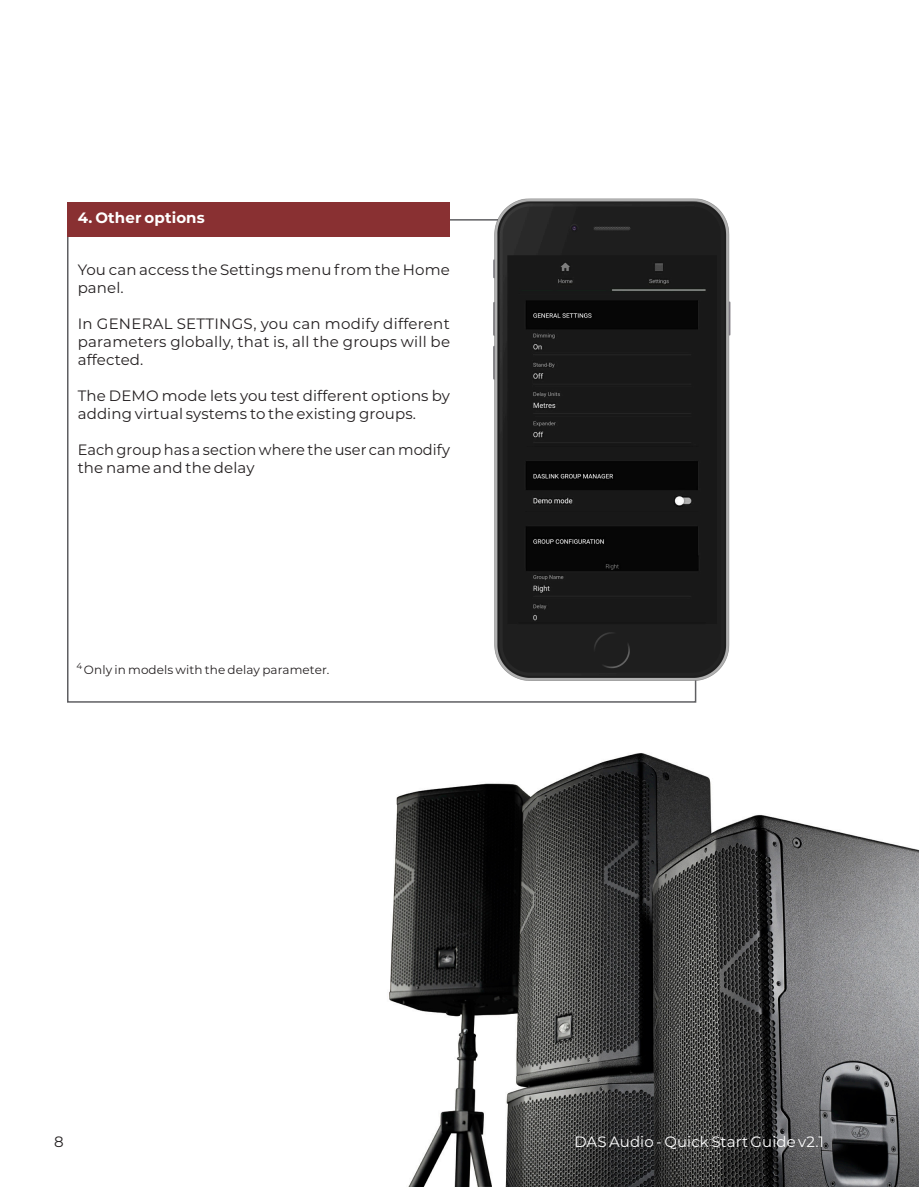
<style>
.page{position:relative;width:919px;height:1187px;background:#fff}
.page>*{position:absolute;margin:0;border:0;box-sizing:border-box;transform-origin:0 0}
.t1{font:15px/18px "Montserrat";letter-spacing:.01em;color:#231f20}
.t2{font:15px "Montserrat";letter-spacing:.005em;color:#fff}
.t3{font:700 15px "Montserrat";letter-spacing:.01em;color:#fff}
.t4{font:12px "Montserrat";letter-spacing:.01em;color:#231f20}
</style>
<div class="page">
<div style="left:67px;top:202px;width:383px;height:34px;background:#893032"></div>
<img style="left:389px;top:753px;width:529px;height:433px">
<img style="left:493px;top:198px;width:237px;height:482px">
<p class="t3" style="left:78px;top:207px;width:128px">4. Other options</p>
<p class="t1" style="left:78px;top:260px;width:374px">You can access the Settings menu from the Home panel.</p>
<p class="t1" style="left:78px;top:314px;width:374px;text-align:justify">In GENERAL SETTINGS, you can modify different parameters globally, that is, all the groups will be affected.</p>
<p class="t1" style="left:78px;top:386px;width:374px">The DEMO mode lets you test different options by adding virtual systems to the existing groups.</p>
<p class="t1" style="left:78px;top:440px;width:374px">Each group has a section where the user can modify the name and the delay</p>
<p class="t4" style="left:77px;top:661px;width:254px"><sup>4</sup> Only in models with the delay parameter.</p>
<p class="t1" style="left:54px;top:1132px;width:11px">8</p>
<p class="t2" style="left:574px;top:1131px;width:251px">DAS Audio - Quick Start Guide v2.1</p>
</div>
